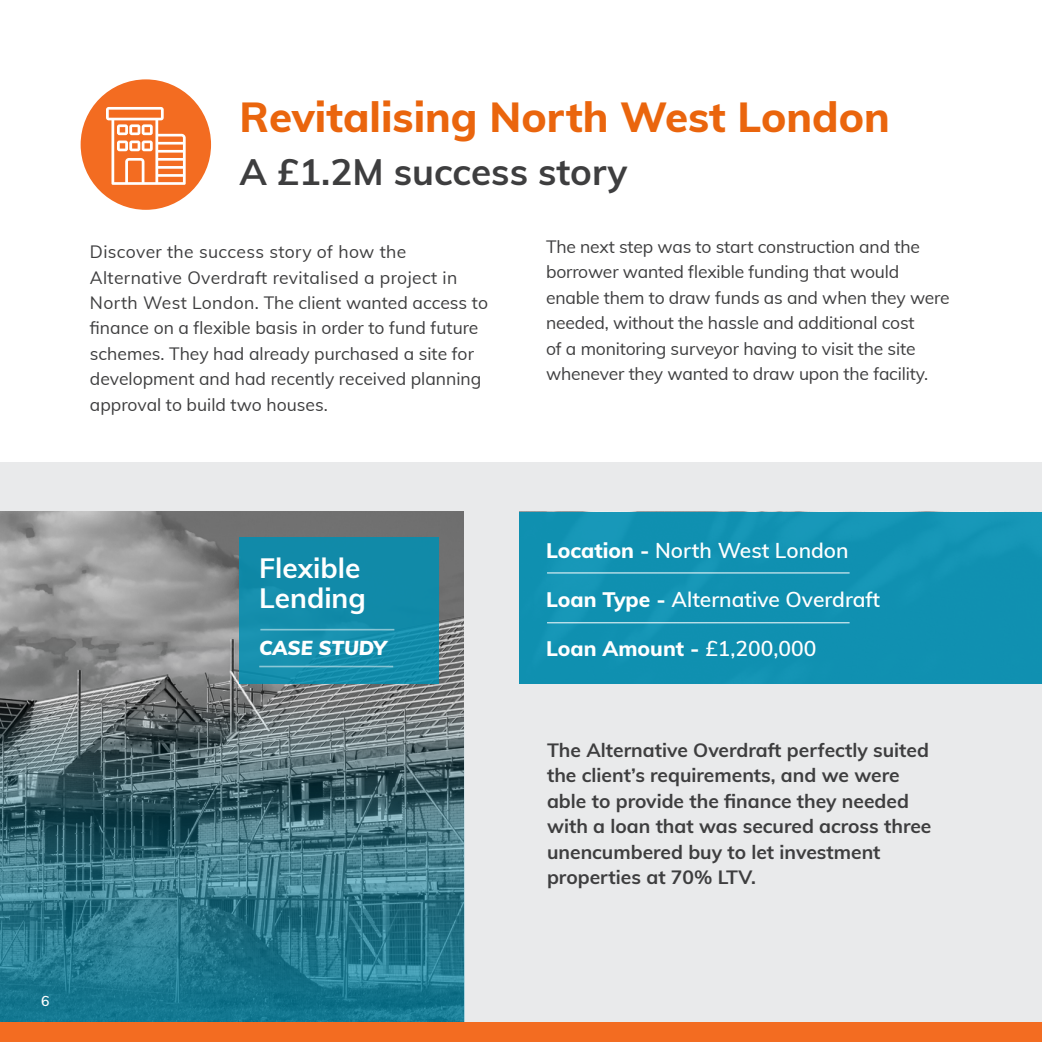
<style>
.page{position:relative;width:1042px;height:1042px;background:#fff}
.page>*{position:absolute;margin:0;border:0;box-sizing:border-box;transform-origin:0 0}
.t1{font:800 42px "Muli";color:#ea650d}
.t2{font:700 36.75px "Muli";color:#3e3e3f}
.t3{font:700 28px/29.6px "Muli";color:#fff}
.t4{font:600 21px "Muli";color:#fff}
.t5{font:800 21px "Muli";color:#fff}
.t6{font:italic 900 19.78px "Muli";letter-spacing:-.01em;color:#fff}
.t7{font:700 19.25px/25.4px "Muli";color:#3e3e3f}
.t8{font:17.5px/25.4px "Muli";letter-spacing:-.005em;color:#3e3e3f}
.t9{font:600 14px "Muli";color:#fff}
.s1{font-weight:800}
.s2{font-weight:600}
</style>
<div class="page">
<div style="left:0;top:463px;width:1042px;height:579px;background:#e9eaeb"></div>
<img style="left:0;top:512px;width:464px;height:135px">
<svg style="left:0;top:647px;width:465px;height:375px;background:#447682"></svg>
<div style="left:81px;top:79px;width:130px;height:131px;background:#f36c21;border-radius:50%"></div>
<svg style="left:106px;top:107px;width:80px;height:78px"></svg>
<div style="left:520px;top:512px;width:522px;height:171px;background:#1090b1"></div>
<hr style="left:547px;top:572px;width:302px;height:1px;background:#fff">
<hr style="left:547px;top:622px;width:302px;height:1px;background:#fff">
<div style="left:239px;top:537px;width:199px;height:147px;background:#118aa9"></div>
<hr style="left:260px;top:629px;width:134px;height:1px;background:#fff">
<hr style="left:259px;top:666px;width:134px;height:1px;background:#fff">
<div style="left:0;top:1022px;width:1042px;height:20px;background:#f36c21"></div>
<p class="t1" style="left:239px;top:86px;width:652px">Revitalising North West London</p>
<p class="t2" style="left:239px;top:145px;width:390px">A £1.2M success story</p>
<p class="t8" style="left:90px;top:238px;width:399px">Discover the success story of how the Alternative Overdraft revitalised a project in North West London. The client wanted access to finance on a flexible basis in order to fund future schemes. They had already purchased a site for development and had recently received planning approval to build two houses.</p>
<p class="t8" style="left:546px;top:233px;width:405px">The next step was to start construction and the borrower wanted flexible funding that would enable them to draw funds as and when they were needed, without the hassle and additional cost<br>of a monitoring surveyor having to visit the site whenever they wanted to draw upon the facility.</p>
<p class="t9" style="left:41px;top:991px;width:10px">6</p>
<p class="t3" style="left:259px;top:552px;width:108px">Flexible<br>Lending</p>
<p class="t6" style="left:259px;top:634px;width:129px">CASE STUDY</p>
<p class="t4" style="left:546px;top:535px;width:304px"><span class="s1">Location -</span> North West London</p>
<p class="t4" style="left:546px;top:584px;width:335px"><span class="s1">Loan Type -</span> Alternative Overdraft</p>
<p class="t5" style="left:546px;top:633px;width:272px">Loan Amount - <span class="s2">£1,200,000</span></p>
<p class="t7" style="left:547px;top:736px;width:386px">The Alternative Overdraft perfectly suited the client’s requirements, and we were able to provide the finance they needed with a loan that was secured across three unencumbered buy to let investment properties at 70% LTV.</p>
</div>
